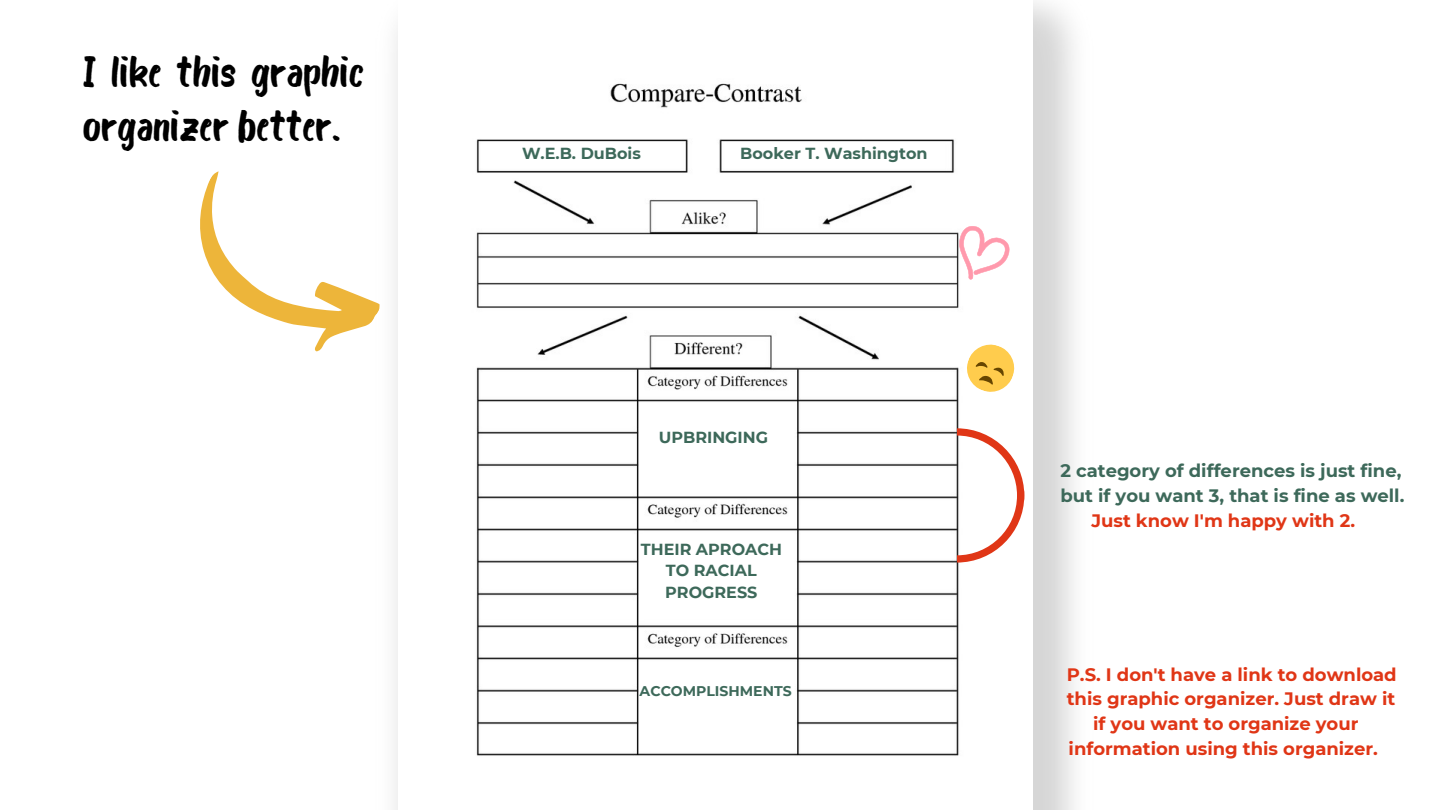
<style>
.page{position:relative;width:1440px;height:810px;background:#fff}
.page>*{position:absolute;margin:0;border:0;box-sizing:border-box;transform-origin:0 0}
.t1{font:42.2px/54px "Bosk";color:#000}
.t2{font:700 18px "Montserrat";color:#e03616}
.t3{font:700 18px/24.8px "Montserrat";color:#3d695a}
.t4{font:700 16px/21.8px "Montserrat";color:#3d695a;text-align:center}
.t5{font:700 14px "Montserrat";color:#3d695a}
</style>
<div class="page">
<img style="left:476px;top:81px;width:549px;height:676px">
<svg style="left:200px;top:171px;width:180px;height:180px"></svg>
<svg style="left:957px;top:428px;width:67px;height:135px"></svg>
<svg style="left:959px;top:226px;width:51px;height:54px"></svg>
<svg style="left:964px;top:342px;width:53px;height:53px"></svg>
<h1 class="t1" style="left:83px;top:49px;width:283px">I like this graphic organizer better.</h1>
<p class="t4" style="left:522px;top:142px;width:120px">W.E.B. DuBois</p>
<p class="t4" style="left:740px;top:142px;width:189px">Booker T. Washington</p>
<p class="t4" style="left:659px;top:426px;width:111px">UPBRINGING</p>
<p class="t4" style="left:641px;top:538px;width:143px">THEIR APROACH<br>TO RACIAL<br>PROGRESS</p>
<p class="t5" style="left:640px;top:682px;width:154px">ACCOMPLISHMENTS</p>
<p class="t3" style="left:1060px;top:459px;width:345px">2 category of differences is just fine, but if you want 3, that is fine as well.</p>
<p class="t2" style="left:1091px;top:510px;width:265px">Just know I'm happy with 2.</p>
<p class="t2" style="left:1067px;top:663px;width:331px">P.S. I don't have a link to download</p>
<p class="t2" style="left:1067px;top:688px;width:330px">this graphic organizer. Just draw it</p>
<p class="t2" style="left:1093px;top:713px;width:267px">if you want to organize your</p>
<p class="t2" style="left:1069px;top:738px;width:311px">information using this organizer.</p>
</div>
